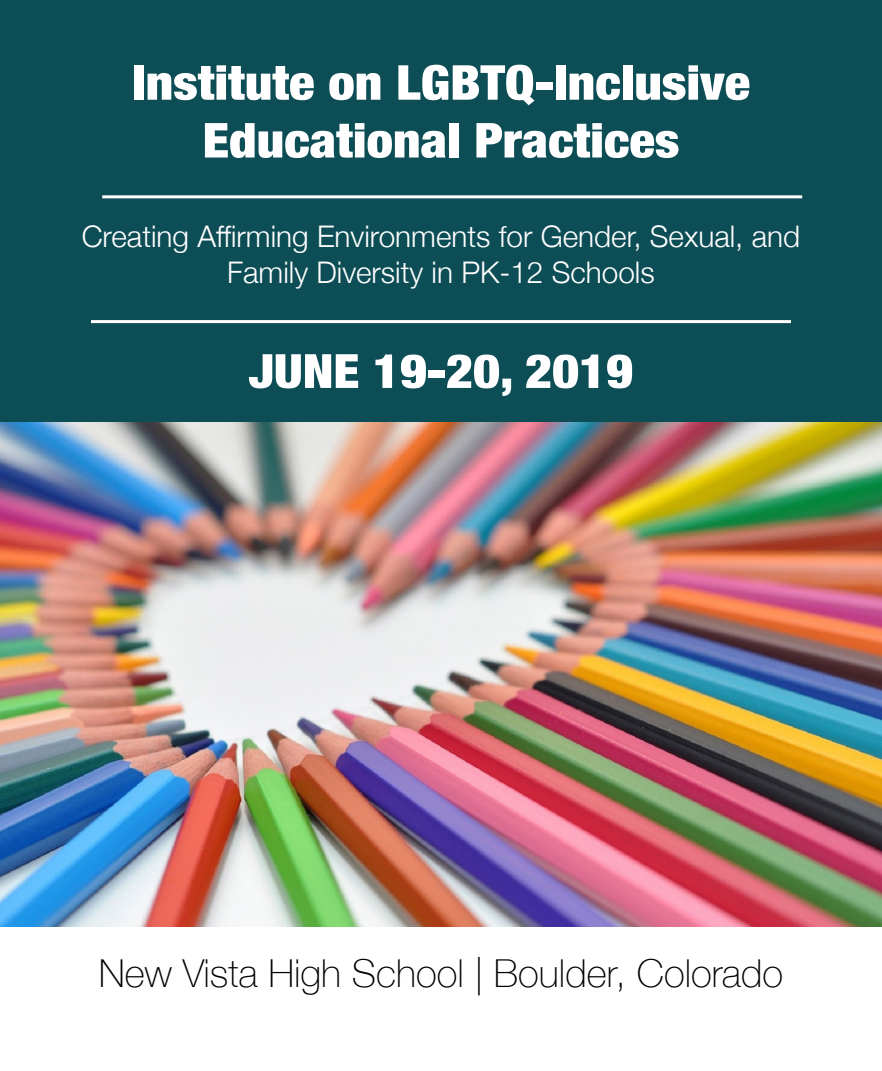
<style>
.page{position:relative;width:882px;height:1071px;background:#fff}
.page>*{position:absolute;margin:0;border:0;box-sizing:border-box;transform-origin:0 0}
.t1{font:900 condensed 48.12px "Helvetica Neue";color:#fff;scale:1.1 1}
.t2{font:900 condensed 47.25px "Helvetica Neue";color:#fff;scale:1.1 1}
.t3{font:100 38.5px "Helvetica Neue";color:#000}
.t4{font:300 29.75px "Helvetica Neue";color:#fff}
</style>
<div class="page">
<div style="left:0;top:0;width:882px;height:574px;background:#0d4d56"></div>
<hr style="left:102px;top:195px;width:700px;height:3px;background:#fff">
<hr style="left:91px;top:320px;width:700px;height:3px;background:#fff">
<img style="left:0;top:422px;width:882px;height:504px">
<p class="t1" style="left:132px;top:43px;width:564px">Institute on LGBTQ-Inclusive</p>
<p class="t1" style="left:203px;top:101px;width:435px">Educational Practices</p>
<p class="t4" style="left:82px;top:212px;width:720px">Creating Affirming Environments for Gender, Sexual, and</p>
<p class="t4" style="left:227px;top:248px;width:429px">Family Diversity in PK-12 Schools</p>
<p class="t2" style="left:249px;top:332px;width:351px">JUNE 19-20, 2019</p>
<p class="t3" style="left:99px;top:944px;width:686px">New Vista High School | Boulder, Colorado</p>
</div>
